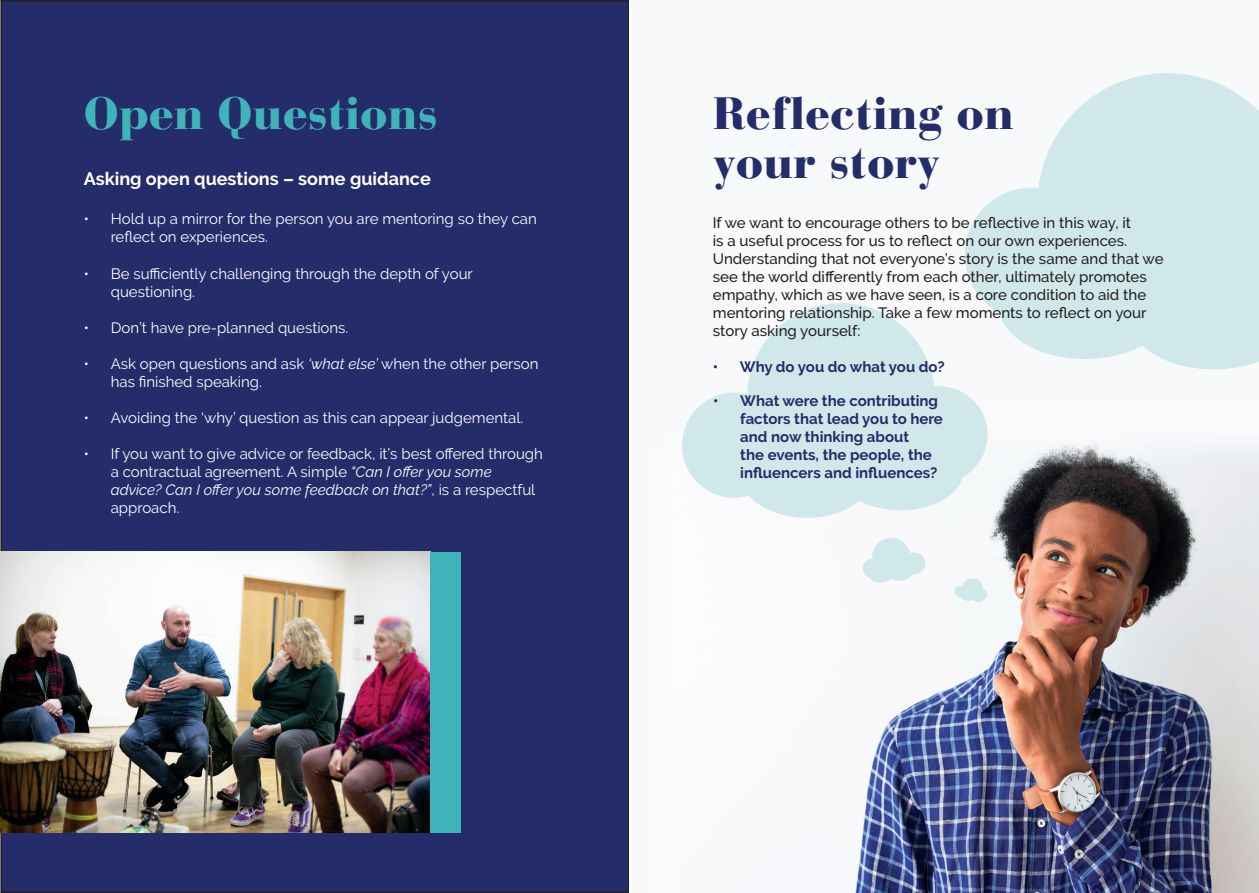
<style>
.page{position:relative;width:1259px;height:893px;background:#fff}
.page>*{position:absolute;margin:0;border:0;box-sizing:border-box;transform-origin:0 0}
.t1{font:900 45px/49.5px "Bauer Bodoni";color:#242c6a}
.t2{font:900 45px "Bauer Bodoni";color:#3fb3ba}
.t3{font:700 18px "Raleway";color:#fff}
.t4{font:15px/18px "Raleway";color:#fff}
.t5{font:500 15px/18px "Raleway";color:#231f20}
.t6{font:700 15px/18px "Raleway";color:#242c6a}
.s1{font-style:italic}
</style>
<div class="page">
<div style="left:0;top:0;width:629px;height:893px;background:#242c6a"></div>
<div style="left:630px;top:0;width:629px;height:893px;background:#f7f9fa"></div>
<img style="left:855px;top:468px;width:404px;height:425px">
<img style="left:1025px;top:444px;width:234px;height:24px">
<img style="left:0;top:552px;width:430px;height:280px">
<div style="left:430px;top:552px;width:31px;height:280px;background:#3fb3ba"></div>
<svg style="left:682px;top:303px;width:306px;height:216px;fill:#d1e8ea"></svg>
<svg style="left:963px;top:73px;width:296px;height:297px;fill:#d1e8ea"></svg>
<svg style="left:862px;top:536px;width:64px;height:47px"></svg>
<svg style="left:954px;top:577px;width:34px;height:25px"></svg>
<h1 class="t2" style="left:84px;top:86px;width:355px">Open Questions</h1>
<p class="t3" style="left:84px;top:168px;width:348px">Asking open questions – some guidance</p>
<p class="t4" style="left:111px;top:210px;width:427px;text-indent:-27px">• Hold up a mirror for the person you are mentoring so they can reflect on experiences.</p>
<p class="t4" style="left:111px;top:264px;width:363px;text-indent:-27px">• Be sufficiently challenging through the depth of your questioning.</p>
<p class="t4" style="left:84px;top:318px;width:266px">• Don’t have pre-planned questions.</p>
<p class="t4" style="left:111px;top:354px;width:429px;text-indent:-27px">• Ask open questions and ask <span class="s1">‘what else’</span> when the other person has finished speaking.</p>
<p class="t4" style="left:84px;top:408px;width:441px">• Avoiding the ‘why’ question as this can appear judgemental.</p>
<p class="t4" style="left:111px;top:444px;width:434px;text-indent:-27px">• If you want to give advice or feedback, it’s best offered through a contractual agreement. A simple <span class="s1">“Can I offer you some advice? Can I offer you some feedback on that?”</span>, is a respectful approach.</p>
<h1 class="t1" style="left:713px;top:88px;width:302px">Reflecting on your story</h1>
<p class="t5" style="left:713px;top:214px;width:452px">If we want to encourage others to be reflective in this way, it<br>is a useful process for us to reflect on our own experiences.<br>Understanding that not everyone’s story is the same and that we see the world differently from each other, ultimately promotes empathy, which as we have seen, is a core condition to aid the mentoring relationship. Take a few moments to reflect on your story asking yourself:</p>
<p class="t6" style="left:713px;top:358px;width:233px">• Why do you do what you do?</p>
<p class="t6" style="left:740px;top:392px;width:204px;text-indent:-27px">• What were the contributing factors that lead you to here and now thinking about<br>the events, the people, the influencers and influences?</p>
</div>
